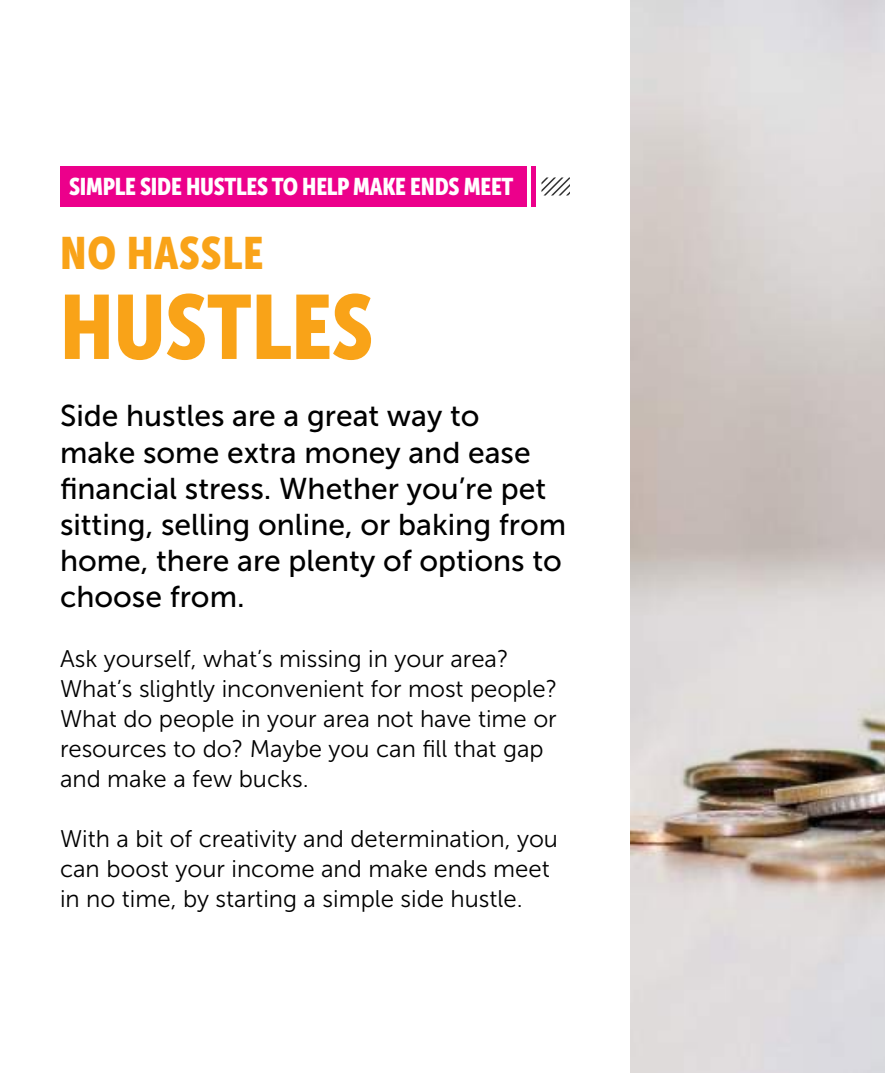
<style>
.page{position:relative;width:885px;height:1073px;background:#fff}
.page>*{position:absolute;margin:0;border:0;box-sizing:border-box;transform-origin:0 0}
.t1{font:90px "Museo Sans Condensed 900";color:#f9a318}
.t2{font:45px "Museo Sans Condensed 900";letter-spacing:.02em;color:#f9a318}
.t3{font:30px/36px "Museo Sans 500";color:#000}
.t4{font:24px/30px "Museo Sans 300";color:#000}
.t5{font:24px "Museo Sans Condensed 900";letter-spacing:-.01em;color:#fff}
</style>
<div class="page">
<div style="left:60px;top:166px;width:466px;height:41px;background:#ec008b"></div>
<div style="left:531px;top:166px;width:5px;height:41px;background:#ec008b"></div>
<svg style="left:542px;top:177px;width:28px;height:18px"></svg>
<img style="left:630px;top:0;width:255px;height:1072px">
<p class="t5" style="left:69px;top:173px;width:446px">SIMPLE SIDE HUSTLES TO HELP MAKE ENDS MEET</p>
<h2 class="t2" style="left:60px;top:227px;width:205px">NO HASSLE</h2>
<h1 class="t1" style="left:60px;top:276px;width:315px">HUSTLES</h1>
<p class="t3" style="left:60px;top:398px;width:508px">Side hustles are a great way to<br>make some extra money and ease financial stress. Whether you’re pet sitting, selling online, or baking from home, there are plenty of options to choose from.</p>
<p class="t4" style="left:60px;top:643px;width:499px">Ask yourself, what’s missing in your area?<br>What’s slightly inconvenient for most people?<br>What do people in your area not have time or resources to do? Maybe you can fill that gap and make a few bucks.</p>
<p class="t4" style="left:60px;top:823px;width:500px">With a bit of creativity and determination, you can boost your income and make ends meet in no time, by starting a simple side hustle.</p>
</div>
